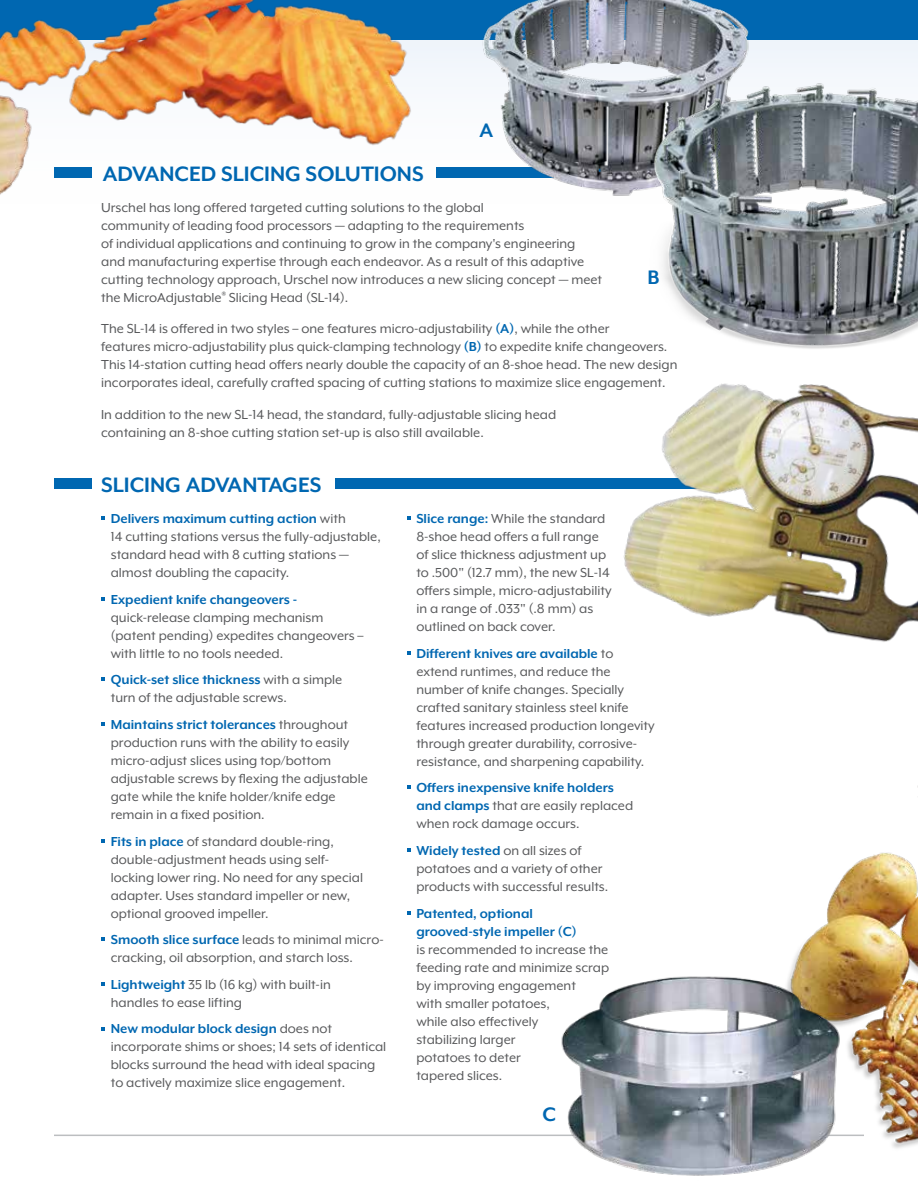
<style>
.page{position:relative;width:918px;height:1188px;background:#fff}
.page>*{position:absolute;margin:0;border:0;box-sizing:border-box;transform-origin:0 0}
.t1{font:700 24px "Mr Eaves XL Mod OT";color:#0067b1}
.t2{font:700 22.5px "Mr Eaves XL Mod OT";color:#0067b1}
.t3{font:15px/18px "Mr Eaves XL Mod OT";color:#58595b}
.t4{font:700 15px/18px "Mr Eaves XL Mod OT";color:#0067b1}
.s1{font-weight:700;color:#0067b1}
</style>
<div class="page">
<div style="left:335px;top:479px;width:402px;height:10px;background:#0067b1"></div>
<hr style="left:54px;top:1135px;width:810px;height:1px;background:#bcbec0">
<div style="left:0;top:0;width:918px;height:39px;background:#0067b1"></div>
<div style="left:436px;top:168px;width:256px;height:10px;background:#0067b1"></div>
<div style="left:54px;top:479px;width:38px;height:10px;background:#0067b1"></div>
<img style="left:77px;top:0;width:386px;height:178px">
<img style="left:0;top:20px;width:77px;height:175px">
<img style="left:557px;top:383px;width:361px;height:259px">
<img style="left:476px;top:0;width:268px;height:177px">
<img style="left:548px;top:26px;width:370px;height:323px">
<svg style="left:101px;top:516px;width:4px;height:4px"></svg>
<svg style="left:101px;top:597px;width:4px;height:4px"></svg>
<svg style="left:101px;top:677px;width:4px;height:4px"></svg>
<svg style="left:101px;top:722px;width:4px;height:4px"></svg>
<svg style="left:101px;top:839px;width:4px;height:4px"></svg>
<svg style="left:101px;top:937px;width:4px;height:4px"></svg>
<svg style="left:101px;top:982px;width:4px;height:4px"></svg>
<svg style="left:101px;top:1027px;width:4px;height:3px"></svg>
<svg style="left:407px;top:516px;width:4px;height:4px"></svg>
<svg style="left:407px;top:651px;width:4px;height:4px"></svg>
<svg style="left:407px;top:785px;width:4px;height:4px"></svg>
<svg style="left:407px;top:848px;width:4px;height:4px"></svg>
<svg style="left:407px;top:911px;width:4px;height:4px"></svg>
<img style="left:792px;top:852px;width:126px;height:296px">
<img style="left:906px;top:786px;width:12px;height:138px">
<img style="left:551px;top:967px;width:294px;height:209px">
<h1 class="t1" style="left:103px;top:162px;width:322px">ADVANCED SLICING SOLUTIONS</h1>
<h2 class="t2" style="left:480px;top:119px;width:15px">A</h2>
<p class="t3" style="left:101px;top:198px;width:502px">Urschel has long offered targeted cutting solutions to the global<br>community of leading food processors — adapting to the requirements<br>of individual applications and continuing to grow in the company's engineering and manufacturing expertise through each endeavor. As a result of this adaptive cutting technology approach, Urschel now introduces a new slicing concept — meet the MicroAdjustable<sup>®</sup> Slicing Head (SL-14).</p>
<p class="t3" style="left:101px;top:320px;width:578px">The SL-14 is offered in two styles – one features micro-adjustability <span class="s1">(A)</span>, while the other<br>features micro-adjustability plus quick-clamping technology <span class="s1">(B)</span> to expedite knife changeovers.<br>This 14-station cutting head offers nearly double the capacity of an 8-shoe head. The new design incorporates ideal, carefully crafted spacing of cutting stations to maximize slice engagement.</p>
<p class="t3" style="left:101px;top:405px;width:456px">In addition to the new SL-14 head, the standard, fully-adjustable slicing head containing an 8-shoe cutting station set-up is also still available.</p>
<h2 class="t2" style="left:648px;top:266px;width:13px">B</h2>
<h1 class="t1" style="left:101px;top:472px;width:222px">SLICING ADVANTAGES</h1>
<p class="t3" style="left:111px;top:510px;width:272px"><span class="s1">Delivers maximum cutting action</span> with<br>14 cutting stations versus the fully-adjustable, standard head with 8 cutting stations — almost doubling the capacity.</p>
<p class="t4" style="left:111px;top:590px;width:188px">Expedient knife changeovers -</p>
<p class="t3" style="left:111px;top:608px;width:254px">quick-release clamping mechanism (patent pending) expedites changeovers – with little to no tools needed.</p>
<p class="t3" style="left:111px;top:671px;width:233px"><span class="s1">Quick-set slice thickness</span> with a simple turn of the adjustable screws.</p>
<p class="t3" style="left:111px;top:715px;width:259px"><span class="s1">Maintains strict tolerances</span> throughout production runs with the ability to easily micro-adjust slices using top/bottom adjustable screws by flexing the adjustable gate while the knife holder/knife edge remain in a fixed position.</p>
<p class="t3" style="left:111px;top:832px;width:254px"><span class="s1">Fits in place</span> of standard double-ring, double-adjustment heads using self&shy;locking lower ring. No need for any special adapter. Uses standard impeller or new, optional grooved impeller.</p>
<p class="t3" style="left:111px;top:931px;width:274px"><span class="s1">Smooth slice surface</span> leads to minimal micro&shy;cracking, oil absorption, and starch loss.</p>
<p class="t3" style="left:111px;top:975px;width:221px"><span class="s1">Lightweight</span> 35 lb (16 kg) with built-in handles to ease lifting</p>
<p class="t3" style="left:111px;top:1020px;width:277px"><span class="s1">New modular block design</span> does not incorporate shims or shoes; 14 sets of identical blocks surround the head with ideal spacing to actively maximize slice engagement.</p>
<p class="t3" style="left:416px;top:510px;width:197px"><span class="s1">Slice range:</span> While the standard<br>8-shoe head offers a full range of slice thickness adjustment up to .500" (12.7 mm), the new SL-14 offers simple, micro-adjustability in a range of .033" (.8 mm) as outlined on back cover.</p>
<p class="t3" style="left:416px;top:644px;width:240px"><span class="s1">Different knives are available</span> to extend runtimes, and reduce the number of knife changes. Specially crafted sanitary stainless steel knife features increased production longevity through greater durability, corrosive&shy;resistance, and sharpening capability.</p>
<p class="t3" style="left:416px;top:779px;width:218px"><span class="s1">Offers inexpensive knife holders and clamps</span> that are easily replaced when rock damage occurs.</p>
<p class="t3" style="left:416px;top:841px;width:193px"><span class="s1">Widely tested</span> on all sizes of potatoes and a variety of other products with successful results.</p>
<p class="t4" style="left:416px;top:904px;width:162px">Patented, optional grooved-style impeller (C)</p>
<p class="t3" style="left:416px;top:940px;width:194px">is recommended to increase the feeding rate and minimize scrap by improving engagement<br>with smaller potatoes,<br>while also effectively<br>stabilizing larger<br>potatoes to deter<br>tapered slices.</p>
<h2 class="t2" style="left:542px;top:1103px;width:15px">C</h2>
</div>
